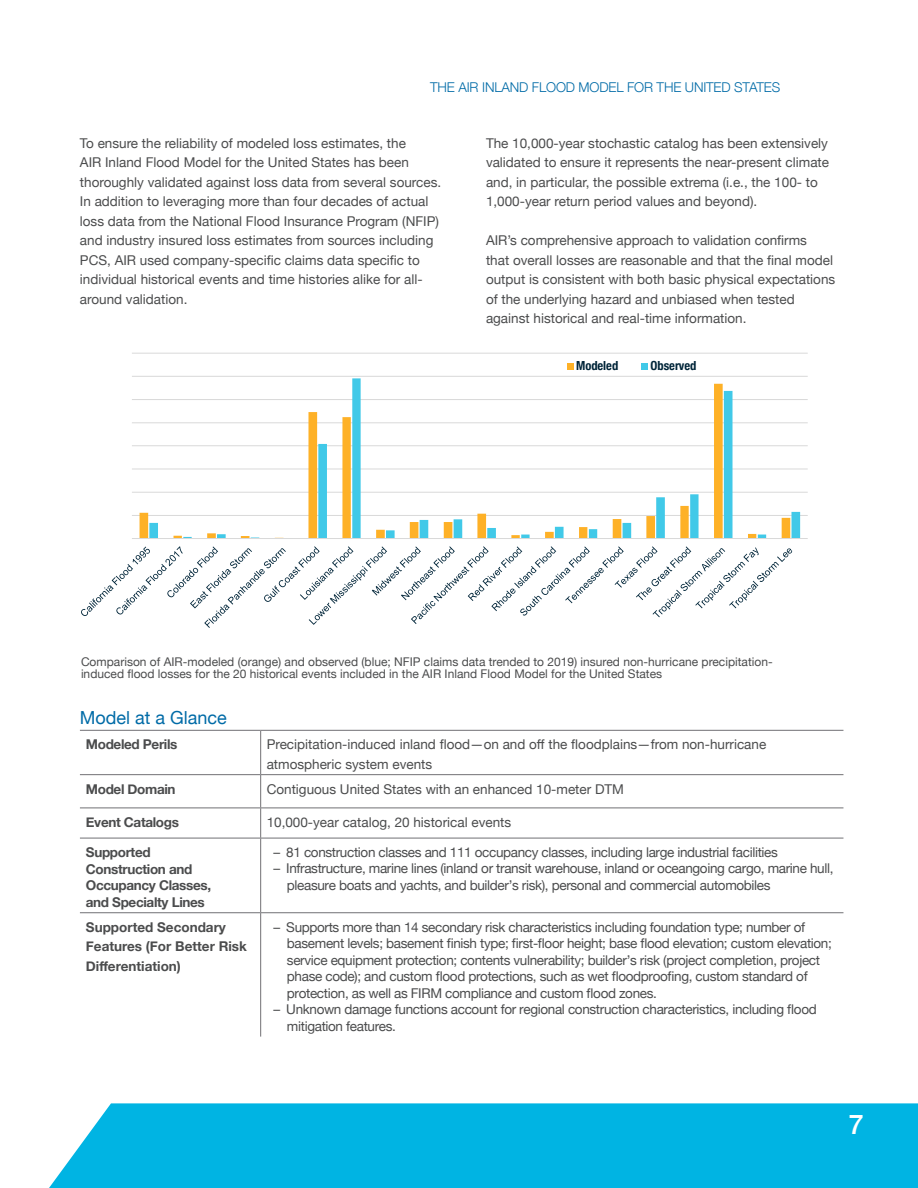
<style>
.page{position:relative;width:918px;height:1188px;background:#fff}
.page>*{position:absolute;margin:0;border:0;box-sizing:border-box;transform-origin:0 0}
.t1{font:500 27px "Helvetica Neue";color:#fff}
.t2{font:18px "Helvetica Neue";color:#006ba7}
.Body{font:13.5px/19.5px "Helvetica Neue";color:#4b4c4d}
.Body-2{font:13.5px/16.5px "Helvetica Neue";letter-spacing:-.025em;color:#4b4c4d}
.Table_Row_Header{font:700 13.5px "Helvetica Neue";letter-spacing:-.025em;color:#4b4c4d}
.Body-3{font:700 13.5px/19.5px "Helvetica Neue";color:#4b4c4d}
.t3{font:300 13.5px "Helvetica Neue";letter-spacing:-.01em;color:#006ba7}
.t4{font:700 condensed 12.45px "Helvetica Neue";letter-spacing:-.01em;color:#002539}
.Body-4{font:12px/12px "Helvetica Neue";color:#4b4c4d}
</style>
<div class="page">
<div style="left:49px;top:1103px;width:869px;height:85px;background:#00b4e3"></div>
<hr style="left:132px;top:515px;width:676px;height:1px;background:#d9d9d9">
<hr style="left:132px;top:492px;width:676px;height:1px;background:#d9d9d9">
<hr style="left:132px;top:469px;width:676px;height:1px;background:#d9d9d9">
<hr style="left:132px;top:445px;width:676px;height:1px;background:#d9d9d9">
<hr style="left:132px;top:422px;width:676px;height:1px;background:#d9d9d9">
<hr style="left:132px;top:399px;width:676px;height:1px;background:#d9d9d9">
<hr style="left:132px;top:376px;width:676px;height:1px;background:#d9d9d9">
<hr style="left:132px;top:353px;width:676px;height:1px;background:#d9d9d9">
<svg style="left:149px;top:378px;width:651px;height:160px"></svg>
<hr style="left:132px;top:538px;width:676px;height:1px;background:#d9d9d9">
<svg style="left:81px;top:546px;width:711px;height:82px"></svg>
<div style="left:567px;top:363px;width:7px;height:7px;background:#feb127"></div>
<div style="left:642px;top:363px;width:6px;height:7px;background:#41c9e8"></div>
<hr style="left:80px;top:730px;width:181px;height:1px;background:#717074">
<hr style="left:261px;top:730px;width:582px;height:1px;background:#717074">
<hr style="left:260px;top:731px;width:1px;height:43px;background:#717074">
<hr style="left:80px;top:774px;width:181px;height:1px;background:#717074">
<hr style="left:261px;top:774px;width:582px;height:1px;background:#717074">
<hr style="left:260px;top:775px;width:1px;height:33px;background:#717074">
<hr style="left:80px;top:808px;width:181px;height:1px;background:#717074">
<hr style="left:261px;top:808px;width:582px;height:1px;background:#717074">
<hr style="left:260px;top:808px;width:1px;height:30px;background:#717074">
<hr style="left:80px;top:838px;width:181px;height:1px;background:#717074">
<hr style="left:261px;top:838px;width:582px;height:1px;background:#717074">
<hr style="left:260px;top:838px;width:1px;height:74px;background:#717074">
<hr style="left:80px;top:912px;width:181px;height:1px;background:#717074">
<hr style="left:261px;top:912px;width:582px;height:1px;background:#717074">
<hr style="left:260px;top:913px;width:1px;height:124px;background:#717074">
<p class="t3" style="left:430px;top:77px;width:352px">THE AIR INLAND FLOOD MODEL FOR THE UNITED STATES</p>
<p class="Body" style="left:80px;top:134px;width:363px">To ensure the reliability of modeled loss estimates, the<br>AIR Inland Flood Model for the United States has been thoroughly validated against loss data from several sources.<br>In addition to leveraging more than four decades of actual loss data from the National Flood Insurance Program (NFIP) and industry insured loss estimates from sources including PCS, AIR used company-specific claims data specific to individual historical events and time histories alike for all&shy;around validation.</p>
<p class="Body" style="left:486px;top:134px;width:345px">The 10,000-year stochastic catalog has been extensively validated to ensure it represents the near-present climate and, in particular, the possible extrema (i.e., the 100- to 1,000-year return period values and beyond).</p>
<p class="Body" style="left:486px;top:232px;width:351px">AIR’s comprehensive approach to validation confirms<br>that overall losses are reasonable and that the final model output is consistent with both basic physical expectations of the underlying hazard and unbiased when tested against historical and real-time information.</p>
<p class="t4" style="left:576px;top:356px;width:44px">Modeled</p>
<p class="t4" style="left:651px;top:356px;width:47px">Observed</p>
<p class="Body-4" style="left:81px;top:657px;width:693px">Comparison of AIR-modeled (orange) and observed (blue; NFIP claims data trended to 2019) insured non-hurricane precipitation&shy;induced flood losses for the 20 historical events included in the AIR Inland Flood Model for the United States</p>
<p class="t2" style="left:80px;top:705px;width:149px">Model at a Glance</p>
<p class="Table_Row_Header" style="left:86px;top:734px;width:93px">Modeled Perils</p>
<p class="Body" style="left:267px;top:735px;width:501px">Precipitation-induced inland flood—on and off the floodplains—from non-hurricane atmospheric system events</p>
<p class="Table_Row_Header" style="left:86px;top:778px;width:91px">Model Domain</p>
<p class="Body" style="left:267px;top:780px;width:359px">Contiguous United States with an enhanced 10-meter DTM</p>
<p class="Table_Row_Header" style="left:86px;top:812px;width:95px">Event Catalogs</p>
<p class="Body" style="left:267px;top:813px;width:246px">10,000-year catalog, 20 historical events</p>
<p class="Table_Row_Header" style="left:86px;top:842px;width:66px">Supported</p>
<p class="Table_Row_Header" style="left:86px;top:858px;width:108px">Construction and</p>
<p class="Table_Row_Header" style="left:86px;top:875px;width:127px">Occupancy Classes,</p>
<p class="Table_Row_Header" style="left:86px;top:891px;width:120px">and Specialty Lines</p>
<p class="Body-2" style="left:273px;top:845px;width:506px">– 81 construction classes and 111 occupancy classes, including large industrial facilities</p>
<p class="Body-2" style="left:287px;top:861px;width:548px;text-indent:-14px">– Infrastructure, marine lines (inland or transit warehouse, inland or oceangoing cargo, marine hull, pleasure boats and yachts, and builder’s risk), personal and commercial automobiles</p>
<p class="Body-3" style="left:86px;top:918px;width:163px">Supported Secondary<br>Features (For Better Risk<br>Differentiation)</p>
<p class="Body-2" style="left:287px;top:919px;width:546px;text-indent:-14px">– Supports more than 14 secondary risk characteristics including foundation type; number of basement levels; basement finish type; first-floor height; base flood elevation; custom elevation; service equipment protection; contents vulnerability; builder’s risk (project completion, project phase code); and custom flood protections, such as wet floodproofing, custom standard of protection, as well as FIRM compliance and custom flood zones.</p>
<p class="Body-2" style="left:287px;top:1002px;width:531px;text-indent:-14px">– Unknown damage functions account for regional construction characteristics, including flood mitigation features.</p>
<h1 class="t1" style="left:849px;top:1102px;width:17px">7</h1>
</div>
